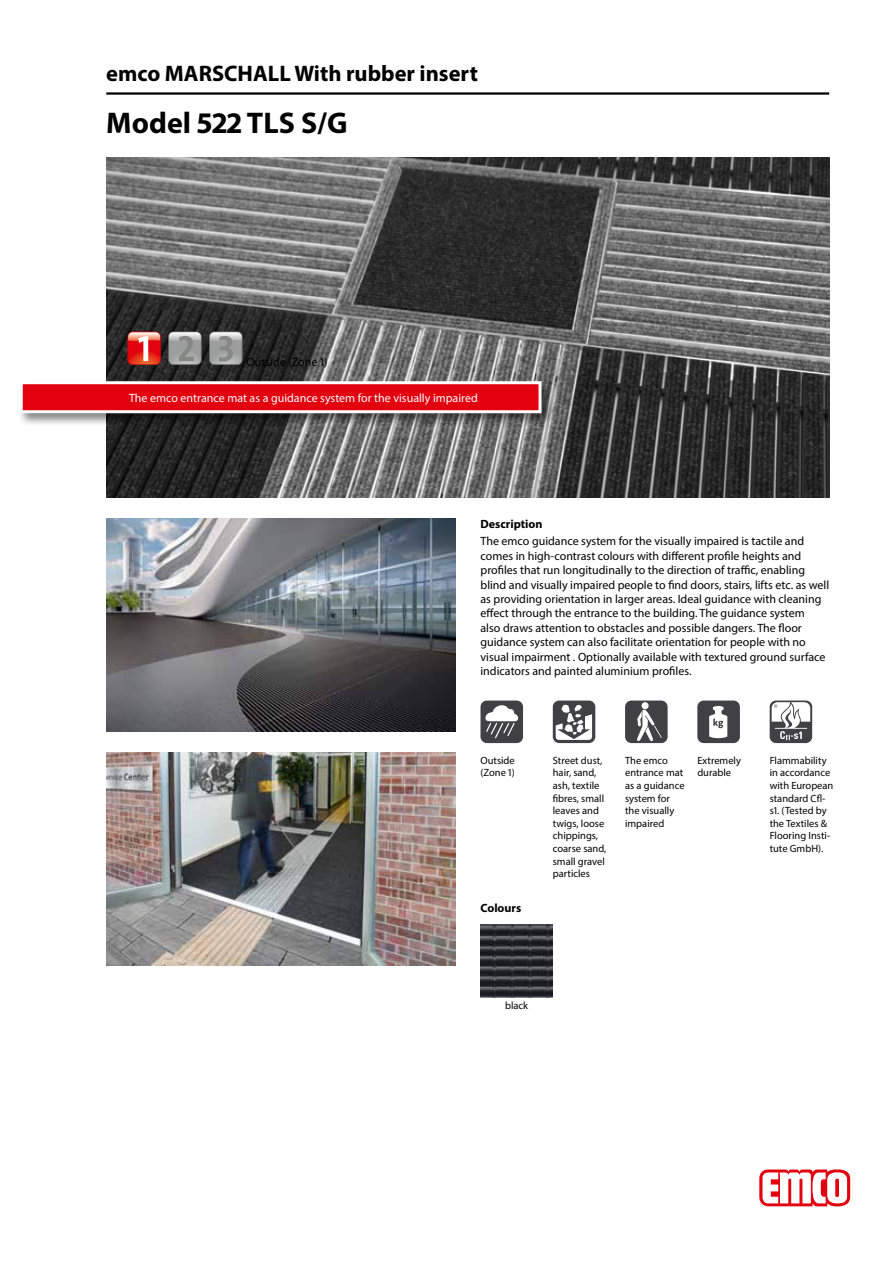
<style>
.page{position:relative;width:893px;height:1263px;background:#fff}
.page>*{position:absolute;margin:0;border:0;box-sizing:border-box;transform-origin:0 0}
.t1{font:700 30px "Myriad Pro";color:#000}
.t2{font:700 22.5px "Myriad Pro";color:#000}
.t3{font:12px/14.4px "Myriad Pro";color:#000}
.t4{font:12px "Myriad Pro";color:#fff}
.t5{font:700 12px "Myriad Pro";color:#000}
.t6{font:10.5px/12.6px "Myriad Pro";color:#000}
</style>
<div class="page">
<img style="left:106px;top:157px;width:723px;height:340px">
<hr style="left:106px;top:92px;width:723px;height:3px;background:#000">
<svg style="left:759px;top:1169px;width:91px;height:37px"></svg>
<div style="left:18px;top:379px;width:538px;height:49px;background:#000;opacity:.5"></div>
<div style="left:21px;top:383px;width:519px;height:29px;background:#e3000f"></div>
<div style="left:20px;top:381px;width:522px;height:32px;border:3px solid #fff"></div>
<svg style="left:168px;top:332px;width:33px;height:33px"></svg>
<svg style="left:209px;top:332px;width:33px;height:33px"></svg>
<svg style="left:128px;top:332px;width:33px;height:33px"></svg>
<img style="left:106px;top:519px;width:349px;height:212px">
<img style="left:106px;top:753px;width:349px;height:212px">
<div style="left:480px;top:700px;width:43px;height:43px;background:#414042;border-radius:6px"></div>
<svg style="left:485px;top:705px;width:34px;height:33px"></svg>
<div style="left:553px;top:700px;width:42px;height:43px;background:#414042;border-radius:6px"></div>
<svg style="left:556px;top:705px;width:36px;height:35px"></svg>
<div style="left:625px;top:700px;width:43px;height:43px;background:#414042;border-radius:6px"></div>
<div style="left:642px;top:702px;width:7px;height:7px;background:#fff;border-radius:50%"></div>
<svg style="left:637px;top:708px;width:25px;height:33px"></svg>
<div style="left:697px;top:700px;width:43px;height:43px;background:#414042;border-radius:6px"></div>
<svg style="left:709px;top:706px;width:18px;height:32px"></svg>
<svg style="left:770px;top:700px;width:42px;height:43px"></svg>
<svg style="left:772px;top:702px;width:38px;height:38px"></svg>
<img style="left:480px;top:925px;width:73px;height:72px">
<h2 class="t2" style="left:106px;top:58px;width:373px">emco MARSCHALL With rubber insert</h2>
<h1 class="t1" style="left:106px;top:103px;width:243px">Model 522 TLS S/G</h1>
<p class="t3" style="left:247px;top:354px;width:82px">Outside (Zone 1)</p>
<p class="t4" style="left:129px;top:390px;width:350px">The emco entrance mat as a guidance system for the visually impaired</p>
<p class="t5" style="left:480px;top:516px;width:63px">Description</p>
<p class="t3" style="left:480px;top:534px;width:350px">The emco guidance system for the visually impaired is tactile and comes in high-contrast colours with different profile heights and profiles that run longitudinally to the direction of traffic, enabling blind and visually impaired people to find doors, stairs, lifts etc. as well as providing orientation in larger areas. Ideal guidance with cleaning effect through the entrance to the building. The guidance system<br>also draws attention to obstacles and possible dangers. The floor guidance system can also facilitate orientation for people with no visual impairment . Optionally available with textured ground surface indicators and painted aluminium profiles.</p>
<p class="t6" style="left:480px;top:754px;width:36px">Outside (Zone 1)</p>
<p class="t6" style="left:553px;top:754px;width:55px">Street dust, hair, sand, ash, textile fibres, small leaves and twigs, loose chippings, coarse sand, small gravel particles</p>
<p class="t6" style="left:625px;top:754px;width:61px">The emco entrance mat as a guidance system for the visually impaired</p>
<p class="t6" style="left:697px;top:754px;width:45px">Extremely durable</p>
<p class="t6" style="left:770px;top:754px;width:65px">Flammability in accordance with European standard Cfl&shy;s1. (Tested by the Textiles &amp;<br>Flooring Insti&shy;tute GmbH).</p>
<p class="t5" style="left:480px;top:900px;width:42px">Colours</p>
<p class="t6" style="left:505px;top:999px;width:25px">black</p>
</div>
